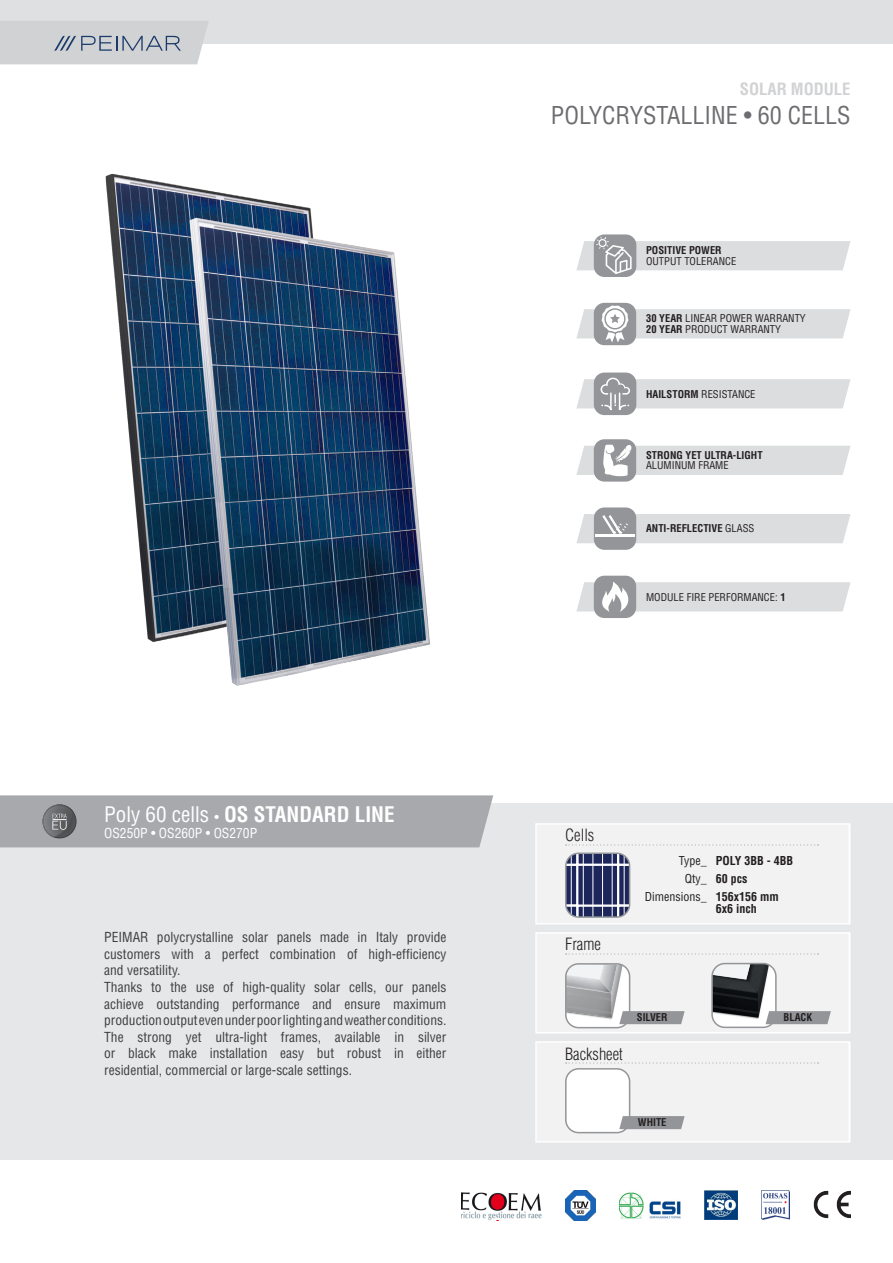
<style>
.page{position:relative;width:893px;height:1263px;background:#fff}
.page>*{position:absolute;margin:0;border:0;box-sizing:border-box;transform-origin:0 0}
.t1{font:condensed 24px "Helvetica LT Std";color:#6c6d70}
.t2{font:700 condensed 21px "Helvetica LT Std";color:#fff}
.t3{font:300 condensed 16.5px "Helvetica LT Std";color:#231f20}
.t4{font:700 condensed 16.5px "Helvetica LT Std";color:#d1d2d4}
.t5{font:condensed 13.5px "Helvetica LT Std";color:#3e3e3f}
.t6{font:condensed 13.5px "Helvetica LT Std";color:#fff}
.t7{font:700 condensed 12px "Helvetica LT Std";color:#231f20}
.t8{font:condensed 12px "Helvetica LT Std";color:#231f20}
.t9{font:condensed 10.5px "Helvetica LT Std";color:#231f20}
.t10{font:700 condensed 10.5px "Helvetica LT Std";color:#231f20}
.s1{font-weight:400}
.s2{font-weight:400;font-size:13.5px}
.s3{font-weight:700}
</style>
<div class="page">
<div style="left:0;top:0;width:893px;height:43px;background:#dfe0e2"></div>
<svg style="left:0;top:21px;width:209px;height:43px"></svg>
<div style="left:0;top:803px;width:893px;height:357px;background:#e6e7e9"></div>
<div style="left:537px;top:1042px;width:313px;height:100px;background:#f2f2f3"></div>
<div style="left:535px;top:1041px;width:315px;height:101px;border:2px solid #fff"></div>
<div style="left:537px;top:933px;width:313px;height:100px;background:#f2f2f3"></div>
<div style="left:535px;top:932px;width:315px;height:101px;border:2px solid #fff"></div>
<div style="left:537px;top:824px;width:313px;height:100px;background:#f2f2f3"></div>
<div style="left:535px;top:823px;width:315px;height:101px;border:2px solid #fff"></div>
<img style="left:105px;top:173px;width:325px;height:513px">
<svg style="left:568px;top:855px;width:61px;height:62px;background:#565d83"></svg>
<div style="left:565px;top:852px;width:65px;height:66px;border:2px solid #939598;border-radius:13px"></div>
<div style="left:566px;top:1069px;width:64px;height:63px;background:#fff;border-radius:13px"></div>
<div style="left:565px;top:1068px;width:65px;height:65px;border:2px solid #939598;border-radius:13px"></div>
<svg style="left:619px;top:1116px;width:66px;height:13px"></svg>
<svg style="left:566px;top:1062px;width:253px;height:1px"></svg>
<svg style="left:566px;top:953px;width:253px;height:1px"></svg>
<svg style="left:566px;top:844px;width:253px;height:1px"></svg>
<svg style="left:565px;top:963px;width:120px;height:65px"></svg>
<img style="left:714px;top:966px;width:62px;height:59px">
<svg style="left:714px;top:966px;width:36px;height:13px"></svg>
<div style="left:711px;top:963px;width:66px;height:65px;border:2px solid #939598;border-radius:13px"></div>
<svg style="left:766px;top:1011px;width:65px;height:13px"></svg>
<div style="left:0;top:795px;width:493px;height:52px;background:#a8a9ad"></div>
<img style="left:814px;top:1190px;width:36px;height:29px">
<img style="left:461px;top:1192px;width:80px;height:28px">
<img style="left:619px;top:1192px;width:61px;height:27px">
<img style="left:704px;top:1190px;width:33px;height:30px">
<img style="left:762px;top:1190px;width:27px;height:30px">
<img style="left:566px;top:1191px;width:29px;height:29px">
<div style="left:594px;top:234px;width:42px;height:43px;background:#939598;border-radius:11px"></div>
<svg style="left:576px;top:237px;width:274px;height:37px"></svg>
<div style="left:594px;top:303px;width:42px;height:42px;background:#939598;border-radius:11px"></div>
<svg style="left:576px;top:305px;width:274px;height:37px"></svg>
<div style="left:594px;top:439px;width:42px;height:43px;background:#939598;border-radius:11px"></div>
<svg style="left:576px;top:445px;width:274px;height:31px"></svg>
<div style="left:594px;top:507px;width:42px;height:43px;background:#939598;border-radius:11px"></div>
<svg style="left:576px;top:513px;width:274px;height:30px"></svg>
<div style="left:594px;top:373px;width:42px;height:42px;background:#939598;border-radius:11px"></div>
<svg style="left:576px;top:378px;width:274px;height:33px"></svg>
<div style="left:594px;top:576px;width:42px;height:42px;background:#939598;border-radius:11px"></div>
<svg style="left:576px;top:582px;width:274px;height:30px;background:#d7d8da"></svg>
<p class="t2" style="left:104px;top:801px;width:292px"><span class="s1">Poly 60 cells</span> <span class="s2">•</span> OS STANDARD LINE</p>
<p class="t6" style="left:104px;top:825px;width:155px">OS250P • OS260P • OS270P</p>
<p class="t5" style="left:104px;top:929px;width:344px">PEIMAR polycrystalline solar panels made in Italy provide</p>
<p class="t5" style="left:104px;top:946px;width:344px">customers with a perfect combination of high-efficiency</p>
<p class="t5" style="left:104px;top:962px;width:78px">and versatility.</p>
<p class="t5" style="left:104px;top:979px;width:344px">Thanks to the use of high-quality solar cells, our panels</p>
<p class="t5" style="left:104px;top:995px;width:344px">achieve outstanding performance and ensure maximum</p>
<p class="t5" style="left:104px;top:1012px;width:344px">production output even under poor lighting and weather conditions.</p>
<p class="t5" style="left:104px;top:1028px;width:344px">The strong yet ultra-light frames, available in silver</p>
<p class="t5" style="left:104px;top:1045px;width:344px">or black make installation easy but robust in either</p>
<p class="t5" style="left:104px;top:1061px;width:249px">residential, commercial or large-scale settings.</p>
<p class="t4" style="left:740px;top:78px;width:112px">SOLAR MODULE</p>
<p class="t1" style="left:551px;top:100px;width:301px">POLYCRYSTALLINE • 60 CELLS</p>
<p class="t10" style="left:646px;top:244px;width:77px">POSITIVE POWER</p>
<p class="t9" style="left:646px;top:254px;width:92px">OUTPUT TOLERANCE</p>
<p class="t9" style="left:646px;top:312px;width:161px"><span class="s3">30 YEAR</span> LINEAR POWER WARRANTY</p>
<p class="t9" style="left:646px;top:322px;width:136px"><span class="s3">20 YEAR</span> PRODUCT WARRANTY</p>
<p class="t9" style="left:646px;top:387px;width:111px"><span class="s3">HAILSTORM</span> RESISTANCE</p>
<p class="t10" style="left:646px;top:448px;width:118px">STRONG YET ULTRA-LIGHT</p>
<p class="t9" style="left:646px;top:459px;width:84px">ALUMINUM FRAME</p>
<p class="t10" style="left:646px;top:522px;width:110px">ANTI-REFLECTIVE <span class="s1">GLASS</span></p>
<p class="t9" style="left:646px;top:590px;width:141px">MODULE FIRE PERFORMANCE: <span class="s3">1</span></p>
<p class="t3" style="left:565px;top:825px;width:31px">Cells</p>
<p class="t3" style="left:565px;top:934px;width:37px">Frame</p>
<p class="t8" style="left:679px;top:853px;width:29px">Type_</p>
<p class="t8" style="left:685px;top:871px;width:23px">Qty_</p>
<p class="t8" style="left:645px;top:889px;width:63px">Dimensions_</p>
<p class="t7" style="left:716px;top:853px;width:79px">POLY 3BB - 4BB</p>
<p class="t7" style="left:716px;top:871px;width:33px">60 pcs</p>
<p class="t7" style="left:716px;top:889px;width:64px">156x156 mm</p>
<p class="t7" style="left:716px;top:901px;width:42px">6x6 inch</p>
<p class="t3" style="left:565px;top:1043px;width:59px">Backsheet</p>
<p class="t10" style="left:637px;top:1011px;width:32px">SILVER</p>
<p class="t10" style="left:784px;top:1011px;width:30px">BLACK</p>
<p class="t10" style="left:638px;top:1116px;width:30px">WHITE</p>
</div>
